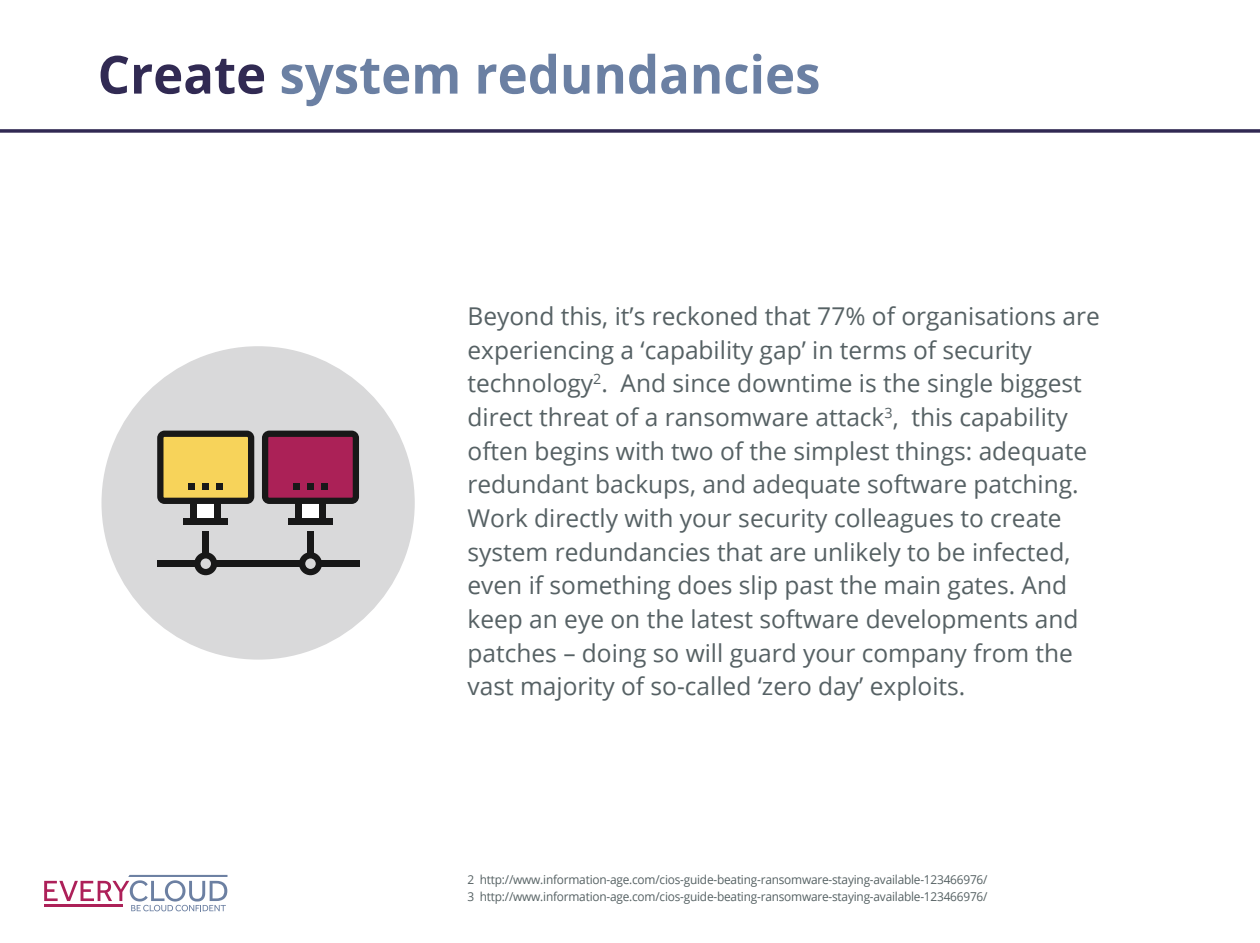
<style>
.page{position:relative;width:1260px;height:943px;background:#fff}
.page>*{position:absolute;margin:0;border:0;box-sizing:border-box;transform-origin:0 0}
.t1{font:700 52.5px "Open Sans";color:#6b80a3}
.t2{font:24.5px/33.6px "Open Sans";color:#566164}
.t3{font:12.25px/17.5px "Open Sans";letter-spacing:-.02em;color:#556163}
.s1{color:#312a53}
</style>
<div class="page">
<svg style="left:44px;top:874px;width:184px;height:37px"></svg>
<div style="left:102px;top:346px;width:313px;height:313px;background:#d9d9da;border-radius:50%"></div>
<svg style="left:0;top:129px;width:1260px;height:4px;background:#4a4367"></svg>
<div style="left:192px;top:501px;width:26px;height:21px;background:#fff"></div>
<div style="left:298px;top:501px;width:25px;height:21px;background:#fff"></div>
<svg style="left:157px;top:430px;width:97px;height:74px;background:#b9a04a"></svg>
<div style="left:214px;top:501px;width:7px;height:21px;background:#181818"></div>
<div style="left:191px;top:501px;width:6px;height:21px;background:#181818"></div>
<div style="left:183px;top:518px;width:45px;height:7px;background:#181818"></div>
<div style="left:188px;top:483px;width:7px;height:6px;background:#181818"></div>
<div style="left:202px;top:483px;width:7px;height:6px;background:#181818"></div>
<div style="left:216px;top:483px;width:7px;height:6px;background:#181818"></div>
<svg style="left:262px;top:430px;width:97px;height:74px;background:#832147"></svg>
<div style="left:319px;top:501px;width:7px;height:21px;background:#181818"></div>
<div style="left:295px;top:501px;width:7px;height:21px;background:#181818"></div>
<div style="left:288px;top:518px;width:45px;height:7px;background:#181818"></div>
<div style="left:293px;top:483px;width:7px;height:6px;background:#181818"></div>
<div style="left:307px;top:483px;width:7px;height:6px;background:#181818"></div>
<div style="left:321px;top:483px;width:7px;height:6px;background:#181818"></div>
<div style="left:203px;top:531px;width:6px;height:24px;background:#181818"></div>
<div style="left:307px;top:531px;width:7px;height:24px;background:#181818"></div>
<div style="left:214px;top:560px;width:88px;height:7px;background:#181818"></div>
<div style="left:319px;top:560px;width:40px;height:7px;background:#181818"></div>
<div style="left:157px;top:560px;width:40px;height:7px;background:#181818"></div>
<svg style="left:194px;top:552px;width:23px;height:23px"></svg>
<svg style="left:299px;top:552px;width:23px;height:23px"></svg>
<h1 class="t1" style="left:98px;top:37px;width:724px"><span class="s1">Create</span> system redundancies</h1>
<p class="t2" style="left:468px;top:299px;width:634px">Beyond this, it’s reckoned that 77% of organisations are experiencing a ‘capability gap’ in terms of security technology<sup>2</sup>. And since downtime is the single biggest direct threat of a ransomware attack<sup>3</sup>, this capability often begins with two of the simplest things: adequate redundant backups, and adequate software patching.<br>Work directly with your security colleagues to create system redundancies that are unlikely to be infected, even if something does slip past the main gates. And keep an eye on the latest software developments and patches – doing so will guard your company from the vast majority of so-called ‘zero day’ exploits.</p>
<p class="t3" style="left:468px;top:870px;width:522px">2 http://www.information-age.com/cios-guide-beating-ransomware-staying-available-123466976/<br>3 http://www.information-age.com/cios-guide-beating-ransomware-staying-available-123466976/</p>
</div>
